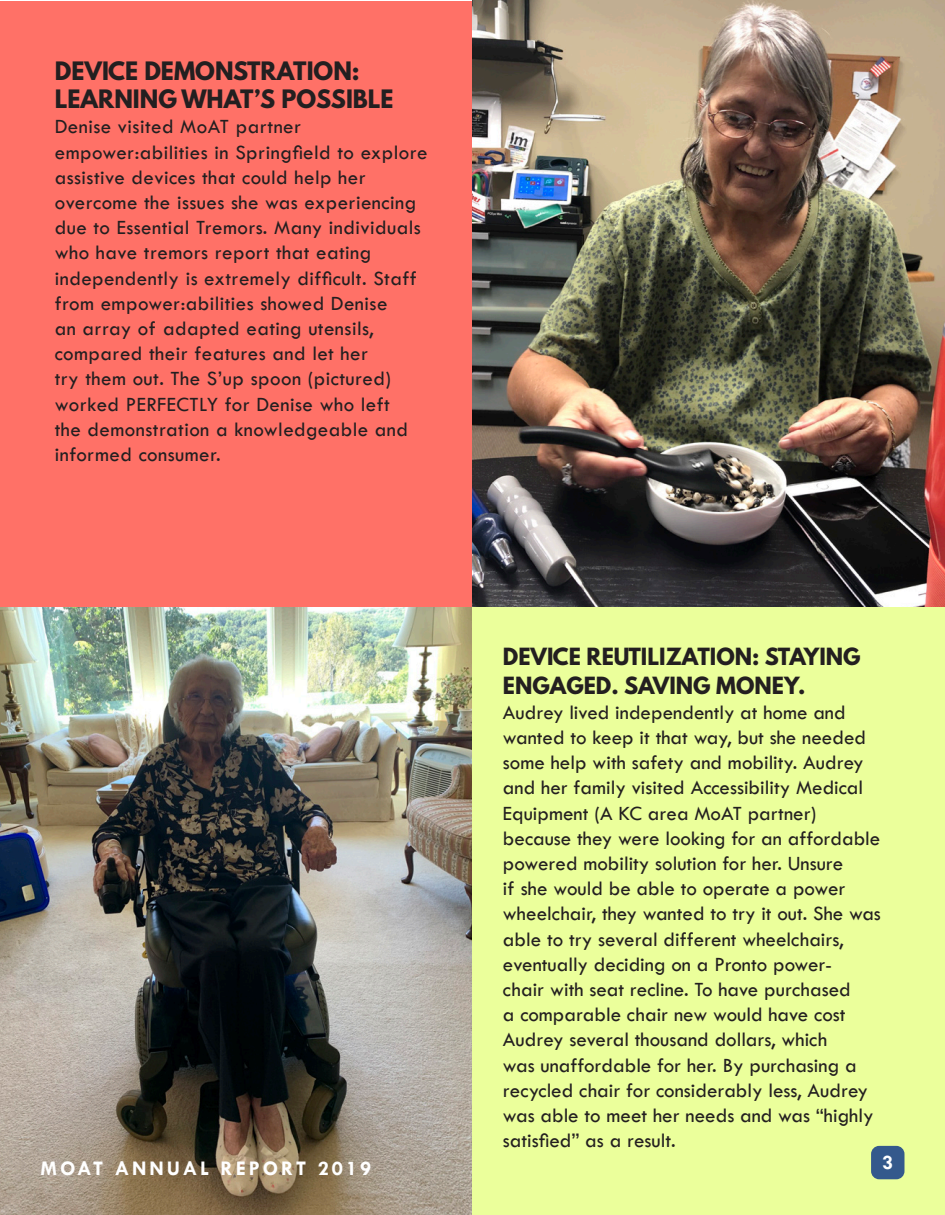
<style>
.page{position:relative;width:945px;height:1215px;background:#fff}
.page>*{position:absolute;margin:0;border:0;box-sizing:border-box;transform-origin:0 0}
.t1{font:700 22.5px/28.5px "League Spartan";color:#231f20}
.t2{font:21px/25.2px "Tw Cen";color:#231f20}
.t3{font:21px/25.2px "Tw Cen";letter-spacing:.02em;color:#231f20}
.t4{font:700 21px/28.5px "League Spartan";color:#231f20}
.t5{font:700 21px "Tw Cen";letter-spacing:.14em;color:#fff}
</style>
<div class="page">
<div style="left:0;top:1px;width:472px;height:607px;background:#ff7167"></div>
<img style="left:472px;top:0;width:473px;height:608px">
<div style="left:472px;top:608px;width:472px;height:607px;background:#ebff9b"></div>
<img style="left:0;top:608px;width:472px;height:607px">
<div style="left:871px;top:1146px;width:33px;height:33px;background:#34598c;border-radius:8px"></div>
<p class="t1" style="left:55px;top:56px;width:340px">DEVICE DEMONSTRATION:<br>LEARNING WHAT’S POSSIBLE</p>
<p class="t3" style="left:55px;top:114px;width:375px">Denise visited MoAT partner empower:abilities in Springfield to explore assistive devices that could help her overcome the issues she was experiencing due to Essential Tremors. Many individuals who have tremors report that eating independently is extremely difficult. Staff from empower:abilities showed Denise<br>an array of adapted eating utensils, compared their features and let her<br>try them out. The S’up spoon (pictured) worked PERFECTLY for Denise who left<br>the demonstration a knowledgeable and informed consumer.</p>
<p class="t4" style="left:503px;top:642px;width:359px">DEVICE REUTILIZATION: STAYING<br>ENGAGED. SAVING MONEY.</p>
<p class="t2" style="left:503px;top:700px;width:379px">Audrey lived independently at home and wanted to keep it that way, but she needed some help with safety and mobility. Audrey and her family visited Accessibility Medical Equipment (A KC area MoAT partner) because they were looking for an affordable powered mobility solution for her. Unsure<br>if she would be able to operate a power wheelchair, they wanted to try it out. She was able to try several different wheelchairs, eventually deciding on a Pronto power-<br>chair with seat recline. To have purchased<br>a comparable chair new would have cost Audrey several thousand dollars, which<br>was unaffordable for her. By purchasing a recycled chair for considerably less, Audrey was able to meet her needs and was “highly satisfied” as a result.</p>
<p class="t5" style="left:40px;top:1156px;width:332px">MOAT ANNUAL REPORT 2019</p>
<p class="t5" style="left:882px;top:1150px;width:13px">3</p>
</div>
